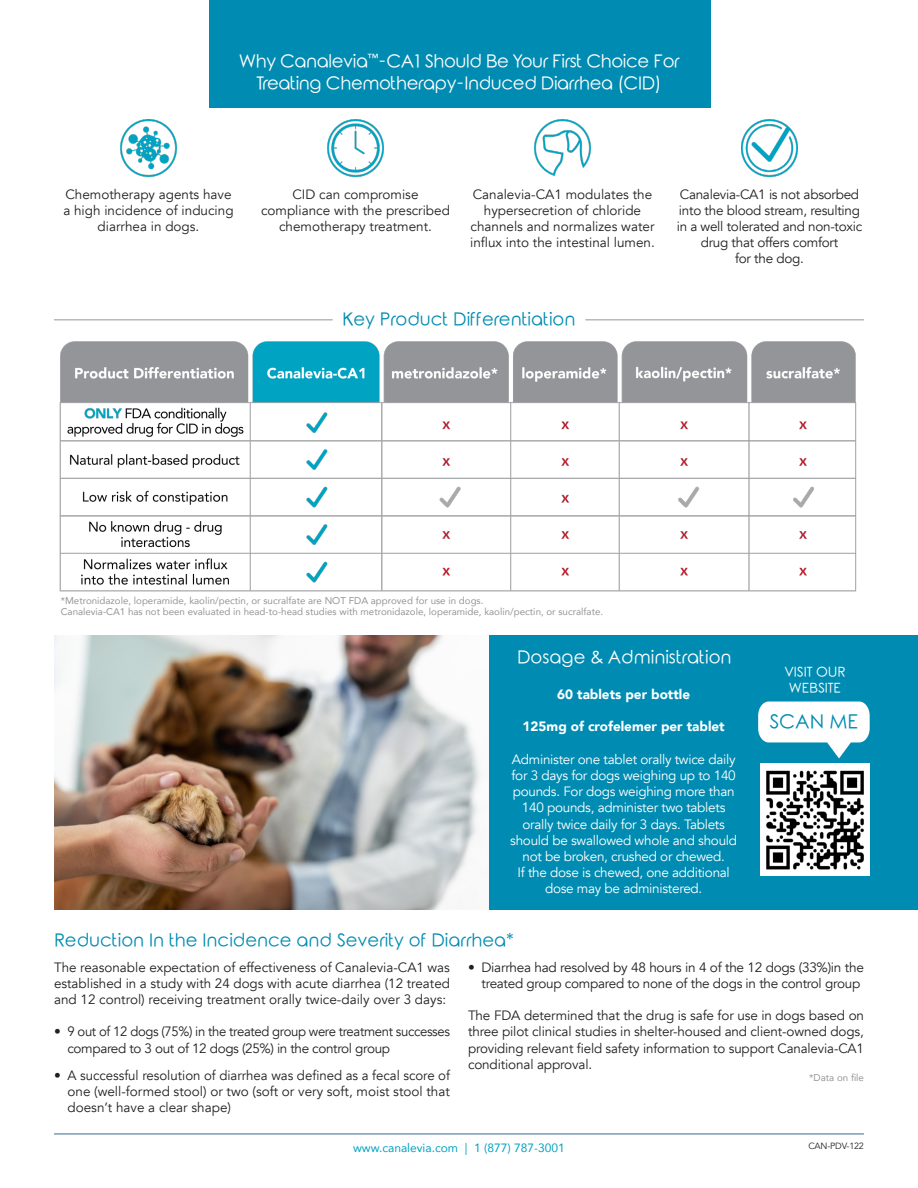
<style>
.page{position:relative;width:918px;height:1188px;background:#fff}
.page>*{position:absolute;margin:0;border:0;box-sizing:border-box;transform-origin:0 0}
.t1{font:19.5px "Rounded Elegance";color:#008cb2}
.t2{font:18px/21.6px "Rounded Elegance";letter-spacing:-.02em;color:#fff;text-align:center}
.t3{font:18px "Rounded Elegance";color:#008cb2}
.t4{font:18px "Rounded Elegance";color:#fff}
.t5{font:13.5px/16.2px "Avenir";letter-spacing:-.01em;color:#231f20;text-align:center}
.t6{font:13.5px/16.2px "Avenir";letter-spacing:-.02em;color:#fff;text-align:center}
.t7{font:900 13.5px "Avenir";color:#fff}
.t8{font:13.5px/16.2px "Rounded Elegance";color:#fff;text-align:center}
.t9{font:12px "Avenir";color:#00a3c2}
.t10{font:9.75px "Avenir";color:#939598}
.t11{font:9px "Avenir";letter-spacing:-.02em;color:#231f20}
</style>
<div class="page">
<div style="left:209px;top:0;width:501px;height:108px;background:#008cb2"></div>
<img style="left:54px;top:635px;width:428px;height:274px">
<hr style="left:54px;top:1134px;width:810px;height:1px;background:#306d8d">
<div style="left:489px;top:635px;width:429px;height:274px;background:#008cb2"></div>
<img style="left:120px;top:120px;width:57px;height:57px">
<img style="left:741px;top:120px;width:57px;height:57px">
<img style="left:327px;top:120px;width:57px;height:57px">
<img style="left:534px;top:120px;width:57px;height:56px">
<hr style="left:585px;top:319px;width:279px;height:1px;background:#939598">
<hr style="left:54px;top:319px;width:279px;height:1px;background:#939598">
<div style="left:760px;top:763px;width:110px;height:113px;background:#fff"></div>
<img style="left:767px;top:770px;width:96px;height:100px">
<svg style="left:758px;top:702px;width:112px;height:56px"></svg>
<img style="left:59px;top:341px;width:798px;height:251px">
<p class="t2" style="left:239px;top:53px;width:442px">Why Canalevia<sup>™</sup>-CA1 Should Be Your First Choice For<br>Treating Chemotherapy-Induced Diarrhea (CID)</p>
<p class="t5" style="left:63px;top:186px;width:172px">Chemotherapy agents have a high incidence of inducing diarrhea in dogs.</p>
<p class="t5" style="left:677px;top:186px;width:187px">Canalevia-CA1 is not absorbed into the blood stream, resulting in a well tolerated and non-toxic drug that offers comfort</p>
<p class="t5" style="left:735px;top:251px;width:70px">for the dog.</p>
<p class="t5" style="left:261px;top:186px;width:190px">CID can compromise compliance with the prescribed chemotherapy treatment.</p>
<p class="t5" style="left:470px;top:186px;width:186px">Canalevia-CA1 modulates the hypersecretion of chloride channels and normalizes water influx into the intestinal lumen.</p>
<p class="t3" style="left:342px;top:308px;width:235px">Key Product Differentiation</p>
<p class="t10" style="left:61px;top:592px;width:424px">*Metronidazole, loperamide, kaolin/pectin, or sucralfate are NOT FDA approved for use in dogs.</p>
<p class="t10" style="left:61px;top:604px;width:544px">Canalevia-CA1 has not been evaluated in head-to-head studies with metronidazole, loperamide, kaolin/pectin, or sucralfate.</p>
<p class="t4" style="left:517px;top:647px;width:216px">Dosage &amp; Administration</p>
<p class="t7" style="left:557px;top:683px;width:134px">60 tablets per bottle</p>
<p class="t7" style="left:523px;top:715px;width:204px">125mg of crofelemer per tablet</p>
<p class="t6" style="left:510px;top:751px;width:228px">Administer one tablet orally twice daily for 3 days for dogs weighing up to 140 pounds. For dogs weighing more than 140 pounds, administer two tablets orally twice daily for 3 days. Tablets should be swallowed whole and should not be broken, crushed or chewed.<br>If the dose is chewed, one additional dose may be administered.</p>
<p class="t3" style="left:54px;top:930px;width:461px">Reduction In the Incidence and Severity of Diarrhea*</p>
<p class="t8" style="left:784px;top:665px;width:63px">VISIT OUR<br>WEBSITE</p>
<p class="t1" style="left:769px;top:711px;width:90px">SCAN ME</p>
<p class="t5" style="left:54px;top:959px;width:398px;text-align:justify">The reasonable expectation of effectiveness of Canalevia-CA1 was established in a study with 24 dogs with acute diarrhea (12 treated and 12 control) receiving treatment orally twice-daily over 3 days:</p>
<p class="t5" style="left:68px;top:1024px;width:384px;text-align:left;text-indent:-14px">• 9 out of 12 dogs (75%) in the treated group were treatment successes compared to 3 out of 12 dogs (25%) in the control group</p>
<p class="t5" style="left:68px;top:1067px;width:384px;text-align:justify;text-indent:-14px">• A successful resolution of diarrhea was defined as a fecal score of one (well-formed stool) or two (soft or very soft, moist stool that doesn’t have a clear shape)</p>
<p class="t5" style="left:468px;top:959px;width:397px;text-align:right">• Diarrhea had resolved by 48 hours in 4 of the 12 dogs (33%)in the treated group compared to none of the dogs in the control group</p>
<p class="t5" style="left:468px;top:1008px;width:398px;text-align:justify">The FDA determined that the drug is safe for use in dogs based on three pilot clinical studies in shelter-housed and client-owned dogs, providing relevant field safety information to support Canalevia-CA1 conditional approval.</p>
<p class="t10" style="left:809px;top:1070px;width:56px">*Data on file</p>
<p class="t9" style="left:353px;top:1138px;width:213px">www.canalevia.com | 1 (877) 787-3001</p>
<p class="t11" style="left:808px;top:1140px;width:57px">CAN-PDV-122</p>
</div>
